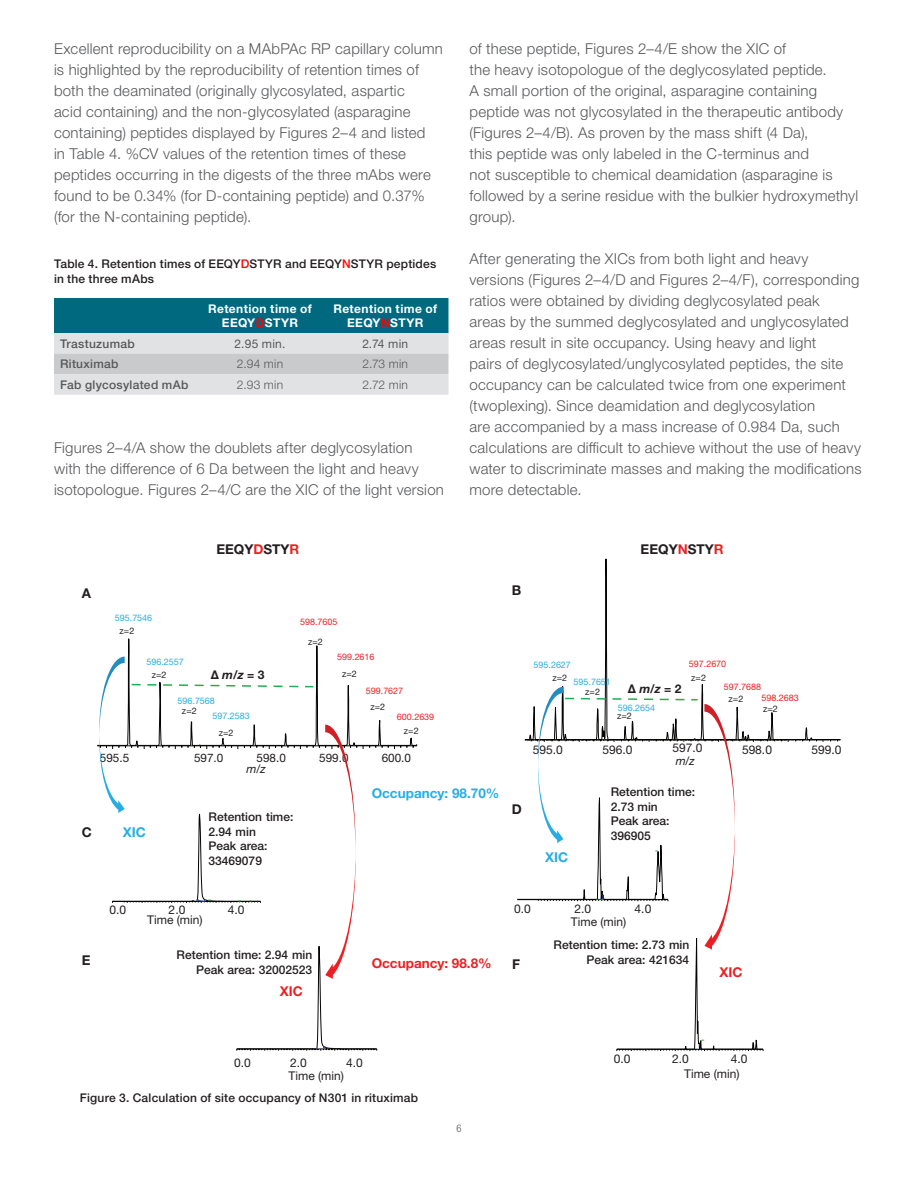
<style>
.page{position:relative;width:918px;height:1188px;background:#fff}
.page>*{position:absolute;margin:0;border:0;box-sizing:border-box;transform-origin:0 0}
.t1{font:300 15px/21px "Helvetica Neue LTW1 G";letter-spacing:.015em;color:#57585a}
.t2{font:700 13.5px "Helvetica Neue LTW1 G";color:#231f20}
.t3{font:700 13.5px "Helvetica Neue LTW1 G";color:#27ade3}
.t4{font:700 13.5px "Helvetica Neue LTW1 G";color:#ee1f23}
.t5{font:500 12px/14.5px "Helvetica Neue LTW1 G";color:#231f20}
.t6{font:12px/14.7px "Helvetica Neue LTW1 G";color:#231f20}
.t7{font:700 12px/14.4px "Helvetica Neue LTW1 G";letter-spacing:.03em;color:#fff;text-align:center}
.t8{font:500 12px "Helvetica Neue LTW1 G";letter-spacing:.03em;color:#57585a}
.t9{font:300 12px "Helvetica Neue LTW1 G";letter-spacing:.025em;color:#57585a}
.t10{font:12px "Helvetica Neue LTW1 G";letter-spacing:.02em;color:#57585a}
.t11{font:700 12px "Helvetica Neue LTW1 G";color:#231f20}
.t12{font:11.7px "Helvetica Neue LTW1 G";color:#231f20}
.t13{font:italic 11.7px "Helvetica Neue LTW1 G";color:#231f20}
.t14{font:300 condensed 10.5px "Helvetica Neue LTW1 G";color:#57585a}
.t15{font:9px/14.7px "Helvetica Neue LTW1 G";letter-spacing:-.005em;color:#27ade3}
.t16{font:9px "Helvetica Neue LTW1 G";letter-spacing:-.005em;color:#ee1f23}
.t17{font:9px "Helvetica Neue LTW1 G";color:#231f20}
.s1{color:#f00}
.s2{color:#ee1f23}
.s3{font-style:italic}
</style>
<div class="page">
<svg style="left:54px;top:298px;width:395px;height:97px;background:#8bb1ba"></svg>
<svg style="left:561px;top:558px;width:280px;height:183px"></svg>
<hr style="left:525px;top:739px;width:316px;height:1px;background:#040503">
<svg style="left:99px;top:657px;width:302px;height:394px"></svg>
<svg style="left:517px;top:687px;width:323px;height:365px"></svg>
<p class="t1" style="left:54px;top:38px;width:390px">Excellent reproducibility on a MAbPAc RP capillary column is highlighted by the reproducibility of retention times of both the deaminated (originally glycosylated, aspartic<br>acid containing) and the non-glycosylated (asparagine containing) peptides displayed by Figures 2–4 and listed<br>in Table 4. %CV values of the retention times of these peptides occurring in the digests of the three mAbs were found to be 0.34% (for D-containing peptide) and 0.37% (for the N-containing peptide).</p>
<p class="t5" style="left:54px;top:256px;width:384px;line-height:15.8px">Table 4. Retention times of EEQY<span class="s1">D</span>STYR and EEQY<span class="s1">N</span>STYR peptides in the three mAbs</p>
<p class="t7" style="left:208px;top:301px;width:105px">Retention time of<br>EEQY<span class="s1">D</span>STYR</p>
<p class="t7" style="left:333px;top:301px;width:105px">Retention time of<br>EEQY<span class="s1">N</span>STYR</p>
<p class="t8" style="left:60px;top:336px;width:76px">Trastuzumab</p>
<p class="t10" style="left:235px;top:336px;width:52px">2.95 min.</p>
<p class="t10" style="left:362px;top:336px;width:47px">2.74 min</p>
<p class="t8" style="left:60px;top:357px;width:60px">Rituximab</p>
<p class="t9" style="left:237px;top:357px;width:48px">2.94 min</p>
<p class="t9" style="left:363px;top:357px;width:47px">2.73 min</p>
<p class="t8" style="left:60px;top:377px;width:130px">Fab glycosylated mAb</p>
<p class="t9" style="left:237px;top:377px;width:48px">2.93 min</p>
<p class="t9" style="left:363px;top:377px;width:47px">2.72 min</p>
<p class="t1" style="left:54px;top:437px;width:391px">Figures 2–4/A show the doublets after deglycosylation<br>with the difference of 6 Da between the light and heavy isotopologue. Figures 2–4/C are the XIC of the light version</p>
<p class="t1" style="left:469px;top:38px;width:390px">of these peptide, Figures 2–4/E show the XIC of<br>the heavy isotopologue of the deglycosylated peptide.<br>A small portion of the original, asparagine containing peptide was not glycosylated in the therapeutic antibody (Figures 2–4/B). As proven by the mass shift (4 Da),<br>this peptide was only labeled in the C-terminus and<br>not susceptible to chemical deamidation (asparagine is followed by a serine residue with the bulkier hydroxymethyl group).</p>
<p class="t1" style="left:469px;top:248px;width:394px">After generating the XICs from both light and heavy versions (Figures 2–4/D and Figures 2–4/F), corresponding ratios were obtained by dividing deglycosylated peak<br>areas by the summed deglycosylated and unglycosylated areas result in site occupancy. Using heavy and light<br>pairs of deglycosylated/unglycosylated peptides, the site occupancy can be calculated twice from one experiment (twoplexing). Since deamidation and deglycosylation<br>are accompanied by a mass increase of 0.984 Da, such calculations are difficult to achieve without the use of heavy water to discriminate masses and making the modifications more detectable.</p>
<p class="t2" style="left:216px;top:541px;width:84px">EEQY<span class="s2">D</span>STY<span class="s2">R</span></p>
<p class="t2" style="left:641px;top:541px;width:84px">EEQY<span class="s2">N</span>STY<span class="s2">R</span></p>
<p class="t2" style="left:82px;top:585px;width:11px">A</p>
<p class="t2" style="left:512px;top:581px;width:11px">B</p>
<p class="t2" style="left:82px;top:823px;width:12px">C</p>
<p class="t15" style="left:115px;top:611px;width:39px">595.7546</p>
<p class="t17" style="left:120px;top:625px;width:16px">z=2</p>
<p class="t16" style="left:300px;top:617px;width:39px">598.7605</p>
<p class="t17" style="left:308px;top:636px;width:16px">z=2</p>
<p class="t16" style="left:337px;top:652px;width:39px">599.2616</p>
<p class="t16" style="left:366px;top:685px;width:39px">599.7627</p>
<p class="t15" style="left:146px;top:654px;width:39px">596.2557</p>
<p class="t11" style="left:211px;top:668px;width:55px">Δ <span class="s3">m/z</span> = 3</p>
<p class="t17" style="left:152px;top:669px;width:16px">z=2</p>
<p class="t17" style="left:342px;top:668px;width:16px">z=2</p>
<p class="t15" style="left:212px;top:694px;width:39px;text-indent:-35px">596.7568<br>597.2583</p>
<p class="t17" style="left:182px;top:705px;width:16px">z=2</p>
<p class="t17" style="left:370px;top:701px;width:16px">z=2</p>
<p class="t16" style="left:397px;top:711px;width:39px">600.2639</p>
<p class="t17" style="left:219px;top:727px;width:16px">z=2</p>
<p class="t17" style="left:404px;top:726px;width:16px">z=2</p>
<p class="t12" style="left:100px;top:751px;width:31px">595.5</p>
<p class="t12" style="left:194px;top:751px;width:31px">597.0</p>
<p class="t12" style="left:257px;top:751px;width:31px">598.0</p>
<p class="t12" style="left:319px;top:751px;width:31px">599.0</p>
<p class="t12" style="left:382px;top:751px;width:31px">600.0</p>
<p class="t3" style="left:123px;top:824px;width:25px">XIC</p>
<p class="t13" style="left:247px;top:762px;width:21px">m/z</p>
<p class="t5" style="left:209px;top:810px;width:86px">Retention time:<br>2.94 min<br>Peak area:<br>33469079</p>
<p class="t3" style="left:372px;top:784px;width:129px">Occupancy: 98.70%</p>
<p class="t2" style="left:512px;top:801px;width:12px">D</p>
<p class="t15" style="left:534px;top:657px;width:39px">595.2627</p>
<p class="t16" style="left:689px;top:658px;width:39px">597.2670</p>
<p class="t16" style="left:724px;top:681px;width:39px">597.7688</p>
<p class="t17" style="left:552px;top:672px;width:16px">z=2</p>
<p class="t17" style="left:691px;top:672px;width:16px">z=2</p>
<p class="t15" style="left:574px;top:675px;width:39px">595.7651</p>
<p class="t11" style="left:628px;top:681px;width:55px">Δ <span class="s3">m/z</span> = 2</p>
<p class="t17" style="left:585px;top:687px;width:16px">z=2</p>
<p class="t16" style="left:761px;top:692px;width:39px">598.2683</p>
<p class="t17" style="left:729px;top:694px;width:16px">z=2</p>
<p class="t15" style="left:618px;top:701px;width:39px">596.2654</p>
<p class="t17" style="left:617px;top:710px;width:16px">z=2</p>
<p class="t17" style="left:763px;top:704px;width:16px">z=2</p>
<p class="t6" style="left:533px;top:743px;width:32px">595.0</p>
<p class="t6" style="left:603px;top:743px;width:32px">596.0</p>
<p class="t6" style="left:672px;top:741px;width:32px">597.0</p>
<p class="t6" style="left:742px;top:743px;width:31px">598.0</p>
<p class="t6" style="left:812px;top:743px;width:31px">599.0</p>
<p class="t13" style="left:676px;top:754px;width:21px">m/z</p>
<p class="t3" style="left:545px;top:849px;width:25px">XIC</p>
<p class="t5" style="left:611px;top:785px;width:86px">Retention time:<br>2.73 min<br>Peak area:<br>396905</p>
<p class="t6" style="left:110px;top:902px;width:18px">0.0</p>
<p class="t6" style="left:169px;top:902px;width:18px">2.0</p>
<p class="t6" style="left:228px;top:902px;width:18px">4.0</p>
<p class="t6" style="left:147px;top:913px;width:57px">Time (min)</p>
<p class="t6" style="left:514px;top:902px;width:18px">0.0</p>
<p class="t6" style="left:574px;top:902px;width:18px">2.0</p>
<p class="t6" style="left:635px;top:902px;width:18px">4.0</p>
<p class="t6" style="left:571px;top:915px;width:57px">Time (min)</p>
<p class="t5" style="left:177px;top:947px;width:137px;line-height:15px;text-align:right">Retention time: 2.94 min<br>Peak area: 32002523</p>
<p class="t2" style="left:82px;top:952px;width:10px">E</p>
<p class="t2" style="left:512px;top:956px;width:10px">F</p>
<p class="t4" style="left:372px;top:955px;width:122px">Occupancy: 98.8%</p>
<p class="t4" style="left:280px;top:983px;width:25px">XIC</p>
<p class="t6" style="left:234px;top:1055px;width:18px">0.0</p>
<p class="t6" style="left:290px;top:1055px;width:18px">2.0</p>
<p class="t6" style="left:346px;top:1055px;width:18px">4.0</p>
<p class="t6" style="left:289px;top:1068px;width:57px">Time (min)</p>
<p class="t5" style="left:80px;top:1090px;width:340px">Figure 3. Calculation of site occupancy of N301 in rituximab</p>
<p class="t14" style="left:456px;top:1122px;width:7px">6</p>
<p class="t5" style="left:554px;top:937px;width:137px;line-height:15px;text-align:right">Retention time: 2.73 min<br>Peak area: 421634</p>
<p class="t4" style="left:720px;top:964px;width:25px">XIC</p>
<p class="t6" style="left:614px;top:1052px;width:18px">0.0</p>
<p class="t6" style="left:672px;top:1052px;width:18px">2.0</p>
<p class="t6" style="left:684px;top:1052px;width:65px;text-indent:47px">4.0<br>Time (min)</p>
</div>
